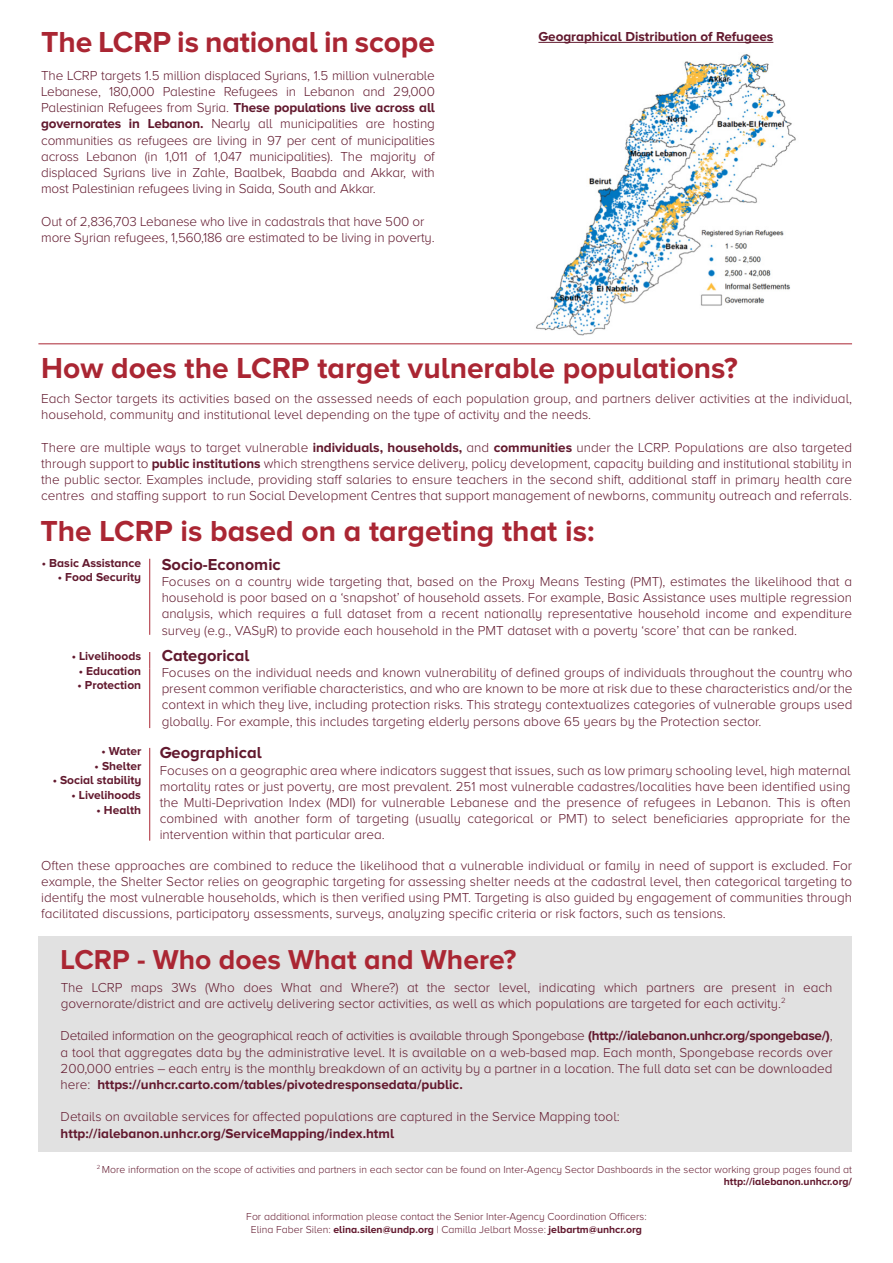
<style>
.page{position:relative;width:893px;height:1263px;background:#fff}
.page>*{position:absolute;margin:0;border:0;box-sizing:border-box;transform-origin:0 0}
.t1{font:700 30px "Proxima Nova A";color:#aa2633}
.t2{font:700 28.35px "Proxima Nova A";color:#aa2633}
.t3{font:700 16.5px "Proxima Nova A";color:#62192e}
.t4{font:300 13.5px/16.2px "Proxima Nova A";color:#62192e;text-align:justify}
.t5{font:700 13.5px "Proxima Nova A";color:#62192e}
.t6{font:700 12px "Proxima Nova A";color:#62192e}
.t7{font:300 10.5px/12.6px "Proxima Nova A";color:#62192e;text-align:right}
.s1{font-weight:700}
</style>
<div class="page">
<div style="left:38px;top:936px;width:814px;height:216px;background:#e1e1e1"></div>
<hr style="left:38px;top:343px;width:814px;height:1px;background:#aa2633">
<hr style="left:538px;top:42px;width:235px;height:1px;background:#62192e">
<img style="left:536px;top:54px;width:260px;height:281px">
<hr style="left:149px;top:559px;width:1px;height:76px;background:#aa2633">
<hr style="left:149px;top:748px;width:1px;height:93px;background:#aa2633">
<hr style="left:149px;top:668px;width:1px;height:60px;background:#aa2633">
<svg style="left:149px;top:652px;width:1px;height:16px"></svg>
<h1 class="t1" style="left:41px;top:24px;width:395px">The LCRP is national in scope</h1>
<p class="t4" style="left:41px;top:67px;width:395px">The LCRP targets 1.5 million displaced Syrians, 1.5 million vulnerable Lebanese, 180,000 Palestine Refugees in Lebanon and 29,000<br>Palestinian Refugees from Syria. <span class="s1">These populations live across all governorates in Lebanon.</span> Nearly all municipalities are hosting communities as refugees are living in 97 per cent of municipalities across Lebanon (in 1,011 of 1,047 municipalities). The majority of displaced Syrians live in Zahle, Baalbek, Baabda and Akkar, with most Palestinian refugees living in Saida, South and Akkar.</p>
<p class="t4" style="left:41px;top:213px;width:395px">Out of 2,836,703 Lebanese who live in cadastrals that have 500 or more Syrian refugees, 1,560,186 are estimated to be living in poverty.</p>
<p class="t5" style="left:538px;top:28px;width:236px">Geographical Distribution of Refugees</p>
<h1 class="t1" style="left:41px;top:351px;width:698px">How does the LCRP target vulnerable populations?</h1>
<p class="t4" style="left:41px;top:390px;width:812px">Each Sector targets its activities based on the assessed needs of each population group, and partners deliver activities at the individual, household, community and institutional level depending on the type of activity and the needs.</p>
<p class="t4" style="left:41px;top:439px;width:812px">There are multiple ways to target vulnerable <span class="s1">individuals, households,</span> and <span class="s1">communities</span> under the LCRP. Populations are also targeted through support to <span class="s1">public institutions</span> which strengthens service delivery, policy development, capacity building and institutional stability in the public sector. Examples include, providing staff salaries to ensure teachers in the second shift, additional staff in primary health care centres and staffing support to run Social Development Centres that support management of newborns, community outreach and referrals.</p>
<h1 class="t1" style="left:40px;top:514px;width:556px">The LCRP is based on a targeting that is:</h1>
<p class="t6" style="left:42px;top:556px;width:101px">• Basic Assistance</p>
<p class="t6" style="left:58px;top:571px;width:85px">• Food Security</p>
<p class="t6" style="left:72px;top:649px;width:71px">• Livelihoods</p>
<p class="t6" style="left:79px;top:664px;width:64px">• Education</p>
<p class="t6" style="left:77px;top:678px;width:65px">• Protection</p>
<p class="t6" style="left:101px;top:744px;width:41px">• Water</p>
<p class="t6" style="left:95px;top:759px;width:48px">• Shelter</p>
<p class="t6" style="left:53px;top:773px;width:90px">• Social stability</p>
<p class="t6" style="left:71px;top:788px;width:71px">• Livelihoods</p>
<p class="t6" style="left:97px;top:803px;width:46px">• Health</p>
<p class="t3" style="left:162px;top:555px;width:121px">Socio-Economic</p>
<p class="t4" style="left:162px;top:573px;width:692px">Focuses on a country wide targeting that, based on the Proxy Means Testing (PMT), estimates the likelihood that a household is poor based on a ‘snapshot’ of household assets. For example, Basic Assistance uses multiple regression analysis, which requires a full dataset from a recent nationally representative household income and expenditure survey (e.g., VASyR) to provide each household in the PMT dataset with a poverty ‘score’ that can be ranked.</p>
<p class="t3" style="left:162px;top:646px;width:89px">Categorical</p>
<p class="t4" style="left:162px;top:664px;width:692px">Focuses on the individual needs and known vulnerability of defined groups of individuals throughout the country who present common verifiable characteristics, and who are known to be more at risk due to these characteristics and/or the context in which they live, including protection risks. This strategy contextualizes categories of vulnerable groups used globally. For example, this includes targeting elderly persons above 65 years by the Protection sector.</p>
<p class="t3" style="left:160px;top:743px;width:103px">Geographical</p>
<p class="t4" style="left:160px;top:762px;width:692px">Focuses on a geographic area where indicators suggest that issues, such as low primary schooling level, high maternal mortality rates or just poverty, are most prevalent. 251 most vulnerable cadastres/localities have been identified using the Multi-Deprivation Index (MDI) for vulnerable Lebanese and the presence of refugees in Lebanon. This is often combined with another form of targeting (usually categorical or PMT) to select beneficiaries appropriate for the intervention within that particular area.</p>
<p class="t4" style="left:41px;top:857px;width:812px">Often these approaches are combined to reduce the likelihood that a vulnerable individual or family in need of support is excluded. For example, the Shelter Sector relies on geographic targeting for assessing shelter needs at the cadastral level, then categorical targeting to identify the most vulnerable households, which is then verified using PMT. Targeting is also guided by engagement of communities through facilitated discussions, participatory assessments, surveys, analyzing specific criteria or risk factors, such as tensions.</p>
<h2 class="t2" style="left:61px;top:944px;width:457px">LCRP - Who does What and Where?</h2>
<p class="t4" style="left:61px;top:979px;width:773px">The LCRP maps 3Ws (Who does What and Where?) at the sector level, indicating which partners are present in each governorate/district and are actively delivering sector activities, as well as which populations are targeted for each activity.<sup>2</sup></p>
<p class="t4" style="left:61px;top:1027px;width:773px">Detailed information on the geographical reach of activities is available through Spongebase <span class="s1">(http://ialebanon.unhcr.org/spongebase/)</span>, a tool that aggregates data by the administrative level. It is available on a web-based map. Each month, Spongebase records over 200,000 entries – each entry is the monthly breakdown of an activity by a partner in a location. The full data set can be downloaded here: <span class="s1">https://unhcr.carto.com/tables/pivotedresponsedata/public.</span></p>
<p class="t4" style="left:61px;top:1108px;width:561px">Details on available services for affected populations are captured in the Service Mapping tool:</p>
<p class="t5" style="left:61px;top:1125px;width:335px">http://ialebanon.unhcr.org/ServiceMapping/index.html</p>
<p class="t7" style="left:97px;top:1163px;width:757px"><sup>2</sup> More information on the scope of activities and partners in each sector can be found on Inter-Agency Sector Dashboards in the sector working group pages found at <span class="s1">http://ialebanon.unhcr.org/</span></p>
<p class="t7" style="left:246px;top:1210px;width:402px;text-align:center">For additional information please contact the Senior Inter-Agency Coordination Officers:<br>Elina Faber Silen: <span class="s1">elina.silen@undp.org</span> | Camilla Jelbart Mosse: <span class="s1">jelbartm@unhcr.org</span></p>
</div>
